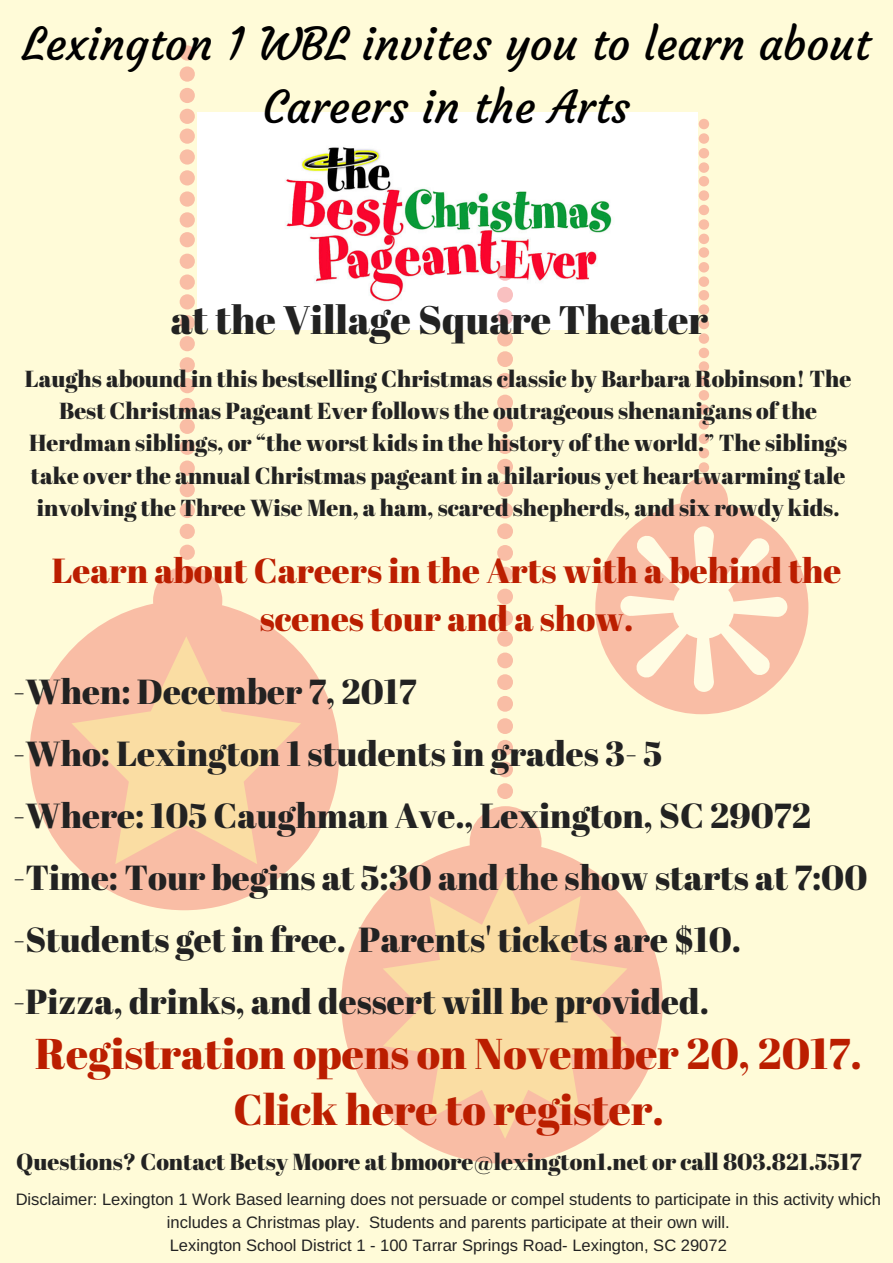
<style>
.page{position:relative;width:893px;height:1263px;background:#fffbd8}
.page>*{position:absolute;margin:0;border:0;box-sizing:border-box;transform-origin:0 0}
.t1{font:44.7px/62.5px "Courgette";color:#000;text-align:center}
.t2{font:43.05px/55.1px "Abril Fatface";color:#bb1e00;text-align:center}
.t3{font:39.75px "Abril Fatface";color:#222}
.t4{font:34.8px/61.9px "Abril Fatface";color:#222}
.t5{font:34.8px/48.4px "Abril Fatface";color:#bb1e00;text-align:center}
.t6{font:23.17px/32.1px "Abril Fatface";color:#222;text-align:center}
.t7{font:16.58px/23.1px "Arimo";color:#222;text-align:center}
</style>
<div class="page">
<img style="left:197px;top:112px;width:500px;height:218px">
<svg style="left:341px;top:806px;width:322px;height:357px"></svg>
<svg style="left:383px;top:876px;width:244px;height:263px;background:#f9cfa5"></svg>
<svg style="left:497px;top:783px;width:16px;height:16px"></svg>
<svg style="left:497px;top:762px;width:16px;height:15px"></svg>
<svg style="left:497px;top:740px;width:16px;height:16px"></svg>
<svg style="left:497px;top:718px;width:16px;height:16px"></svg>
<svg style="left:497px;top:696px;width:16px;height:16px"></svg>
<svg style="left:497px;top:674px;width:16px;height:16px"></svg>
<svg style="left:497px;top:610px;width:16px;height:58px"></svg>
<svg style="left:497px;top:589px;width:16px;height:15px"></svg>
<svg style="left:497px;top:567px;width:16px;height:15px"></svg>
<svg style="left:497px;top:545px;width:16px;height:16px"></svg>
<svg style="left:497px;top:503px;width:16px;height:36px"></svg>
<svg style="left:497px;top:481px;width:16px;height:16px"></svg>
<svg style="left:497px;top:438px;width:16px;height:37px"></svg>
<svg style="left:497px;top:417px;width:16px;height:15px"></svg>
<svg style="left:497px;top:395px;width:16px;height:15px"></svg>
<svg style="left:497px;top:373px;width:16px;height:16px"></svg>
<svg style="left:497px;top:331px;width:16px;height:36px"></svg>
<svg style="left:497px;top:309px;width:16px;height:16px"></svg>
<svg style="left:497px;top:287px;width:16px;height:16px"></svg>
<svg style="left:497px;top:265px;width:16px;height:16px"></svg>
<svg style="left:595px;top:477px;width:213px;height:237px"></svg>
<svg style="left:620px;top:526px;width:167px;height:166px"></svg>
<svg style="left:699px;top:119px;width:10px;height:354px"></svg>
<svg style="left:29px;top:566px;width:310px;height:344px"></svg>
<svg style="left:71px;top:636px;width:230px;height:228px;background:#f9caa4"></svg>
<svg style="left:180px;top:545px;width:15px;height:15px"></svg>
<svg style="left:180px;top:524px;width:15px;height:15px"></svg>
<svg style="left:180px;top:503px;width:15px;height:15px"></svg>
<svg style="left:180px;top:482px;width:15px;height:15px"></svg>
<svg style="left:180px;top:440px;width:15px;height:36px"></svg>
<svg style="left:180px;top:419px;width:15px;height:15px"></svg>
<svg style="left:180px;top:378px;width:15px;height:35px"></svg>
<svg style="left:180px;top:357px;width:15px;height:15px"></svg>
<svg style="left:180px;top:336px;width:15px;height:15px"></svg>
<svg style="left:180px;top:315px;width:15px;height:15px"></svg>
<svg style="left:180px;top:254px;width:15px;height:55px"></svg>
<svg style="left:180px;top:191px;width:15px;height:56px"></svg>
<svg style="left:180px;top:109px;width:15px;height:76px"></svg>
<svg style="left:180px;top:88px;width:15px;height:15px"></svg>
<svg style="left:180px;top:45px;width:15px;height:37px"></svg>
<h1 class="t1" style="left:22px;top:13px;width:849px">Lexington 1 WBL invites you to learn about<br>Careers in the Arts</h1>
<h3 class="t3" style="left:171px;top:292px;width:539px">at the Village Square Theater</h3>
<p class="t6" style="left:25px;top:362px;width:828px">Laughs abound in this bestselling Christmas classic by Barbara Robinson! The Best Christmas Pageant Ever follows the outrageous shenanigans of the Herdman siblings, or “the worst kids in the history of the world.” The siblings take over the annual Christmas pageant in a hilarious yet heartwarming tale involving the Three Wise Men, a ham, scared shepherds, and six rowdy kids.</p>
<h3 class="t5" style="left:52px;top:545px;width:791px">Learn about Careers in the Arts with a behind the scenes tour and a show.</h3>
<p class="t4" style="left:13px;top:659px;width:856px">-When: December 7, 2017<br>-Who: Lexington 1 students in grades 3- 5<br>-Where: 105 Caughman Ave., Lexington, SC 29072 -Time: Tour begins at 5:30 and the show starts at 7:00 -Students get in free. Parents' tickets are $10.<br>-Pizza, drinks, and dessert will be provided.</p>
<h2 class="t2" style="left:35px;top:1025px;width:828px">Registration opens on November 20, 2017.<br>Click here to register.</h2>
<p class="t6" style="left:16px;top:1145px;width:847px">Questions? Contact Betsy Moore at bmoore@lexington1.net or call 803.821.5517</p>
<p class="t7" style="left:16px;top:1188px;width:867px">Disclaimer: Lexington 1 Work Based learning does not persuade or compel students to participate in this activity which includes a Christmas play. Students and parents participate at their own will.<br>Lexington School District 1 - 100 Tarrar Springs Road- Lexington, SC 29072</p>
</div>
